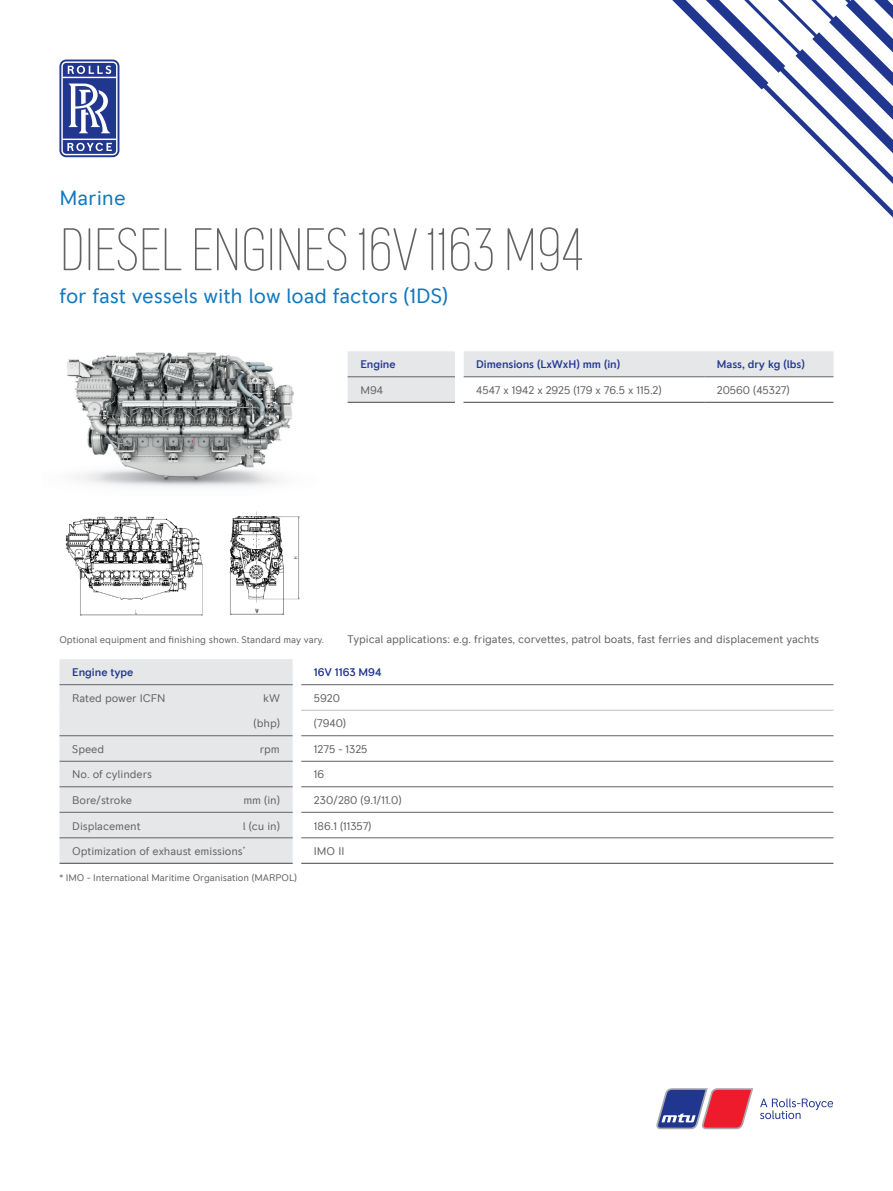
<style>
.page{position:relative;width:893px;height:1191px;background:#fff}
.page>*{position:absolute;margin:0;border:0;box-sizing:border-box;transform-origin:0 0}
.t1{font:200 condensed 60px "RR Pioneer";letter-spacing:-.015em;color:#636366}
.t2{font:21px "RR Pioneer";letter-spacing:-.005em;color:#1077be}
.t3{font:11.25px "RR Pioneer";letter-spacing:-.005em;color:#636366}
.t4{font:500 11.25px "RR Pioneer";letter-spacing:-.005em;color:#21378f}
.t5{font:9.75px "RR Pioneer";letter-spacing:-.005em;color:#636366}
</style>
<div class="page">
<svg style="left:672px;top:0;width:221px;height:217px"></svg>
<svg style="left:59px;top:60px;width:60px;height:97px"></svg>
<svg style="left:760px;top:1098px;width:73px;height:21px"></svg>
<svg style="left:656px;top:1088px;width:97px;height:41px"></svg>
<svg style="left:348px;top:351px;width:485px;height:51px"></svg>
<hr style="left:348px;top:402px;width:107px;height:1px;background:#636366">
<hr style="left:463px;top:402px;width:241px;height:1px;background:#636366">
<hr style="left:704px;top:402px;width:129px;height:1px;background:#636366">
<div style="left:60px;top:659px;width:233px;height:203px;background:#e6e7e9"></div>
<hr style="left:60px;top:735px;width:152px;height:1px;background:#636366">
<hr style="left:212px;top:735px;width:81px;height:1px;background:#636366">
<hr style="left:60px;top:786px;width:152px;height:1px;background:#636366">
<hr style="left:212px;top:786px;width:81px;height:1px;background:#636366">
<hr style="left:60px;top:812px;width:152px;height:1px;background:#636366">
<hr style="left:212px;top:812px;width:81px;height:1px;background:#636366">
<hr style="left:60px;top:684px;width:152px;height:1px;background:#636366">
<hr style="left:212px;top:684px;width:81px;height:1px;background:#636366">
<hr style="left:301px;top:684px;width:532px;height:1px;background:#636366">
<hr style="left:60px;top:710px;width:152px;height:1px;background:#e6e7e9">
<hr style="left:212px;top:710px;width:81px;height:1px;background:#e6e7e9">
<hr style="left:301px;top:761px;width:532px;height:1px;background:#636366">
<hr style="left:301px;top:837px;width:532px;height:1px;background:#636366">
<hr style="left:301px;top:710px;width:532px;height:1px;background:#bcbdc0">
<hr style="left:60px;top:862px;width:152px;height:2px;background:#636366">
<hr style="left:212px;top:862px;width:81px;height:2px;background:#636366">
<hr style="left:301px;top:862px;width:532px;height:2px;background:#636366">
<hr style="left:301px;top:735px;width:532px;height:1px;background:#636366">
<hr style="left:60px;top:761px;width:152px;height:1px;background:#636366">
<hr style="left:212px;top:761px;width:81px;height:1px;background:#636366">
<hr style="left:301px;top:786px;width:532px;height:1px;background:#636366">
<hr style="left:301px;top:812px;width:532px;height:1px;background:#636366">
<hr style="left:60px;top:837px;width:152px;height:1px;background:#636366">
<hr style="left:212px;top:837px;width:81px;height:1px;background:#636366">
<img style="left:67px;top:352px;width:227px;height:135px">
<img style="left:65px;top:511px;width:235px;height:105px">
<h2 class="t2" style="left:60px;top:186px;width:68px">Marine</h2>
<h1 class="t1" style="left:60px;top:216px;width:525px">DIESEL ENGINES 16V 1163 M94</h1>
<h2 class="t2" style="left:60px;top:283px;width:390px">for fast vessels with low load factors (1DS)</h2>
<p class="t4" style="left:360px;top:358px;width:37px">Engine</p>
<p class="t4" style="left:476px;top:358px;width:145px">Dimensions (LxWxH) mm (in)</p>
<p class="t4" style="left:717px;top:358px;width:89px">Mass, dry kg (lbs)</p>
<p class="t3" style="left:360px;top:383px;width:24px">M94</p>
<p class="t3" style="left:476px;top:383px;width:187px">4547 x 1942 x 2925 (179 x 76.5 x 115.2)</p>
<p class="t3" style="left:717px;top:383px;width:74px">20560 (45327)</p>
<p class="t5" style="left:60px;top:634px;width:266px">Optional equipment and finishing shown. Standard may vary.</p>
<p class="t3" style="left:348px;top:632px;width:473px">Typical applications: e.g. frigates, corvettes, patrol boats, fast ferries and displacement yachts</p>
<p class="t4" style="left:72px;top:665px;width:63px">Engine type</p>
<p class="t4" style="left:314px;top:665px;width:69px">16V 1163 M94</p>
<p class="t3" style="left:72px;top:691px;width:95px">Rated power ICFN</p>
<p class="t3" style="left:263px;top:691px;width:18px">kW</p>
<p class="t3" style="left:314px;top:691px;width:28px">5920</p>
<p class="t3" style="left:254px;top:717px;width:28px">(bhp)</p>
<p class="t3" style="left:314px;top:717px;width:34px">(7940)</p>
<p class="t3" style="left:72px;top:742px;width:33px">Speed</p>
<p class="t3" style="left:260px;top:742px;width:22px">rpm</p>
<p class="t3" style="left:314px;top:742px;width:55px">1275 - 1325</p>
<p class="t3" style="left:72px;top:768px;width:81px">No. of cylinders</p>
<p class="t3" style="left:314px;top:768px;width:12px">16</p>
<p class="t3" style="left:72px;top:793px;width:61px">Bore/stroke</p>
<p class="t3" style="left:243px;top:793px;width:38px">mm (in)</p>
<p class="t3" style="left:314px;top:793px;width:89px">230/280 (9.1/11.0)</p>
<p class="t3" style="left:72px;top:819px;width:70px">Displacement</p>
<p class="t3" style="left:243px;top:819px;width:39px">l (cu in)</p>
<p class="t3" style="left:314px;top:819px;width:59px">186.1 (11357)</p>
<p class="t3" style="left:72px;top:844px;width:175px">Optimization of exhaust emissions<sup>*</sup></p>
<p class="t3" style="left:314px;top:844px;width:32px">IMO II</p>
<p class="t5" style="left:60px;top:871px;width:239px">* IMO - International Maritime Organisation (MARPOL)</p>
</div>
